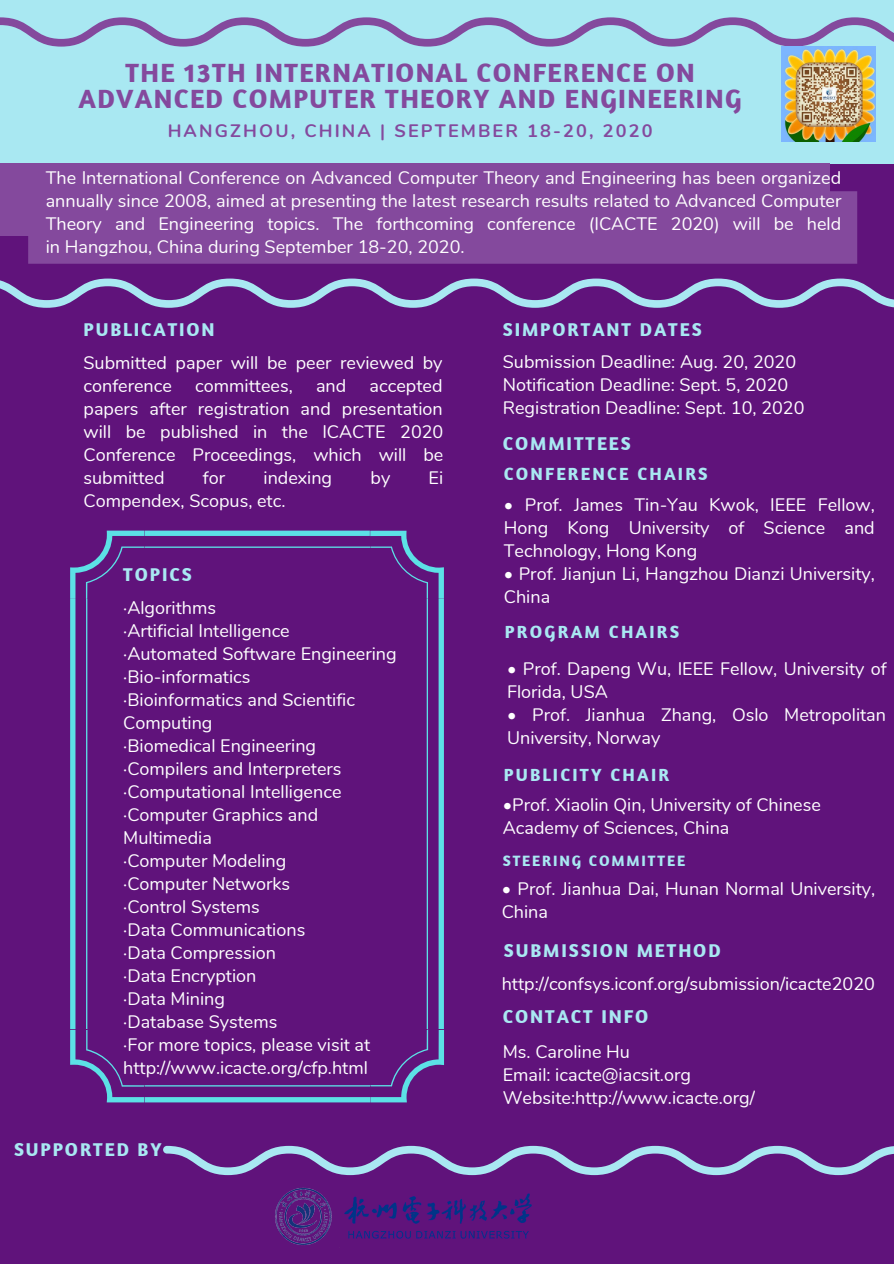
<style>
.page{position:relative;width:894px;height:1264px;background:#fff}
.page>*{position:absolute;margin:0;border:0;box-sizing:border-box;transform-origin:0 0}
.t1{font:700 27px/26.2px "Amaranth";letter-spacing:.05em;color:#84499d;text-align:center}
.t2{font:700 19.05px "Amaranth";letter-spacing:.1em;color:#a9e8f2}
.t3{font:18px/23px "Nunito";color:#fff}
.t4{font:700 18px "Amaranth";letter-spacing:.12em;color:#a9e8f2}
.t5{font:700 18px "Nunito";letter-spacing:.12em;color:#84499d}
.t6{font:700 15.3px "Amaranth";letter-spacing:.12em;color:#a9e8f2}
</style>
<div class="page">
<div style="left:0;top:0;width:893px;height:1263px;background:#60137b"></div>
<div style="left:0;top:0;width:893px;height:163px;background:#a9e8f2"></div>
<svg style="left:0;top:17px;width:893px;height:30px"></svg>
<svg style="left:163px;top:1145px;width:730px;height:30px"></svg>
<svg style="left:70px;top:530px;width:374px;height:572px"></svg>
<svg style="left:0;top:278px;width:893px;height:30px"></svg>
<div style="left:28px;top:191px;width:829px;height:73px;background:#84499d"></div>
<div style="left:0;top:163px;width:828px;height:72px;background:#84499d"></div>
<img style="left:275px;top:1187px;width:256px;height:58px">
<img style="left:781px;top:47px;width:94px;height:94px">
<h1 class="t1" style="left:79px;top:59px;width:664px">THE 13TH INTERNATIONAL CONFERENCE ON<br>ADVANCED COMPUTER THEORY AND ENGINEERING</h1>
<p class="t5" style="left:168px;top:119px;width:486px">HANGZHOU, CHINA | SEPTEMBER 18-20, 2020</p>
<p class="t3" style="left:46px;top:167px;width:796px;text-align:justify">The International Conference on Advanced Computer Theory and Engineering has been organized annually since 2008, aimed at presenting the latest research results related to Advanced Computer Theory and Engineering topics. The forthcoming conference (ICACTE 2020) will be held in Hangzhou, China during September 18-20, 2020.</p>
<p class="t2" style="left:83px;top:317px;width:133px">PUBLICATION</p>
<p class="t3" style="left:83px;top:351px;width:360px">Submitted paper will be peer reviewed by conference</p>
<p class="t3" style="left:83px;top:374px;width:361px;text-align:justify;text-indent:286px">accepted papers after registration and presentation will be published in the ICACTE 2020<br>Conference Proceedings, which will be submitted</p>
<p class="t3" style="left:195px;top:374px;width:99px">committees,</p>
<p class="t3" style="left:316px;top:374px;width:32px">and</p>
<p class="t3" style="left:203px;top:466px;width:24px">for</p>
<p class="t3" style="left:263px;top:466px;width:70px">indexing</p>
<p class="t3" style="left:370px;top:466px;width:21px">by</p>
<p class="t3" style="left:428px;top:466px;width:16px">Ei</p>
<p class="t3" style="left:83px;top:489px;width:203px">Compendex, Scopus, etc.</p>
<p class="t2" style="left:123px;top:563px;width:70px">TOPICS</p>
<p class="t3" style="left:123px;top:596px;width:275px">·Algorithms<br>·Artificial Intelligence<br>·Automated Software Engineering ·Bio-informatics<br>·Bioinformatics and Scientific<br>Computing<br>·Biomedical Engineering ·Compilers and Interpreters ·Computational Intelligence ·Computer Graphics and<br>Multimedia<br>·Computer Modeling<br>·Computer Networks<br>·Control Systems<br>·Data Communications<br>·Data Compression<br>·Data Encryption<br>·Data Mining<br>·Database Systems<br>·For more topics, please visit at http://www.icacte.org/cfp.html</p>
<p class="t2" style="left:14px;top:1137px;width:149px">SUPPORTED BY</p>
<p class="t2" style="left:502px;top:317px;width:200px">SIMPORTANT DATES</p>
<p class="t3" style="left:502px;top:351px;width:303px">Submission Deadline: Aug. 20, 2020<br>Notification Deadline: Sept. 5, 2020<br>Registration Deadline: Sept. 10, 2020</p>
<p class="t2" style="left:502px;top:431px;width:129px">COMMITTEES</p>
<p class="t4" style="left:503px;top:463px;width:205px">CONFERENCE CHAIRS</p>
<p class="t3" style="left:503px;top:493px;width:372px;text-align:justify">• Prof. James Tin-Yau Kwok, IEEE Fellow, Hong Kong University of Science and Technology, Hong Kong</p>
<p class="t3" style="left:503px;top:562px;width:372px">• Prof. Jianjun Li, Hangzhou Dianzi University,<br>China</p>
<p class="t4" style="left:505px;top:620px;width:176px">PROGRAM CHAIRS</p>
<p class="t3" style="left:507px;top:657px;width:381px">• Prof. Dapeng Wu, IEEE Fellow, University of<br>Florida, USA</p>
<p class="t3" style="left:507px;top:703px;width:380px">• Prof. Jianhua Zhang, Oslo Metropolitan<br>University, Norway</p>
<p class="t4" style="left:503px;top:763px;width:167px">PUBLICITY CHAIR</p>
<p class="t3" style="left:502px;top:793px;width:319px">•Prof. Xiaolin Qin, University of Chinese<br>Academy of Sciences, China</p>
<p class="t6" style="left:502px;top:850px;width:184px">STEERING COMMITTEE</p>
<p class="t3" style="left:501px;top:877px;width:375px">• Prof. Jianhua Dai, Hunan Normal University,<br>China</p>
<p class="t2" style="left:503px;top:938px;width:218px">SUBMISSION METHOD</p>
<p class="t3" style="left:501px;top:972px;width:374px">http://confsys.iconf.org/submission/icacte2020</p>
<p class="t2" style="left:502px;top:1004px;width:147px">CONTACT INFO</p>
<p class="t3" style="left:502px;top:1040px;width:253px">Ms. Caroline Hu<br>Email: icacte@iacsit.org<br>Website:http://www.icacte.org/</p>
</div>
